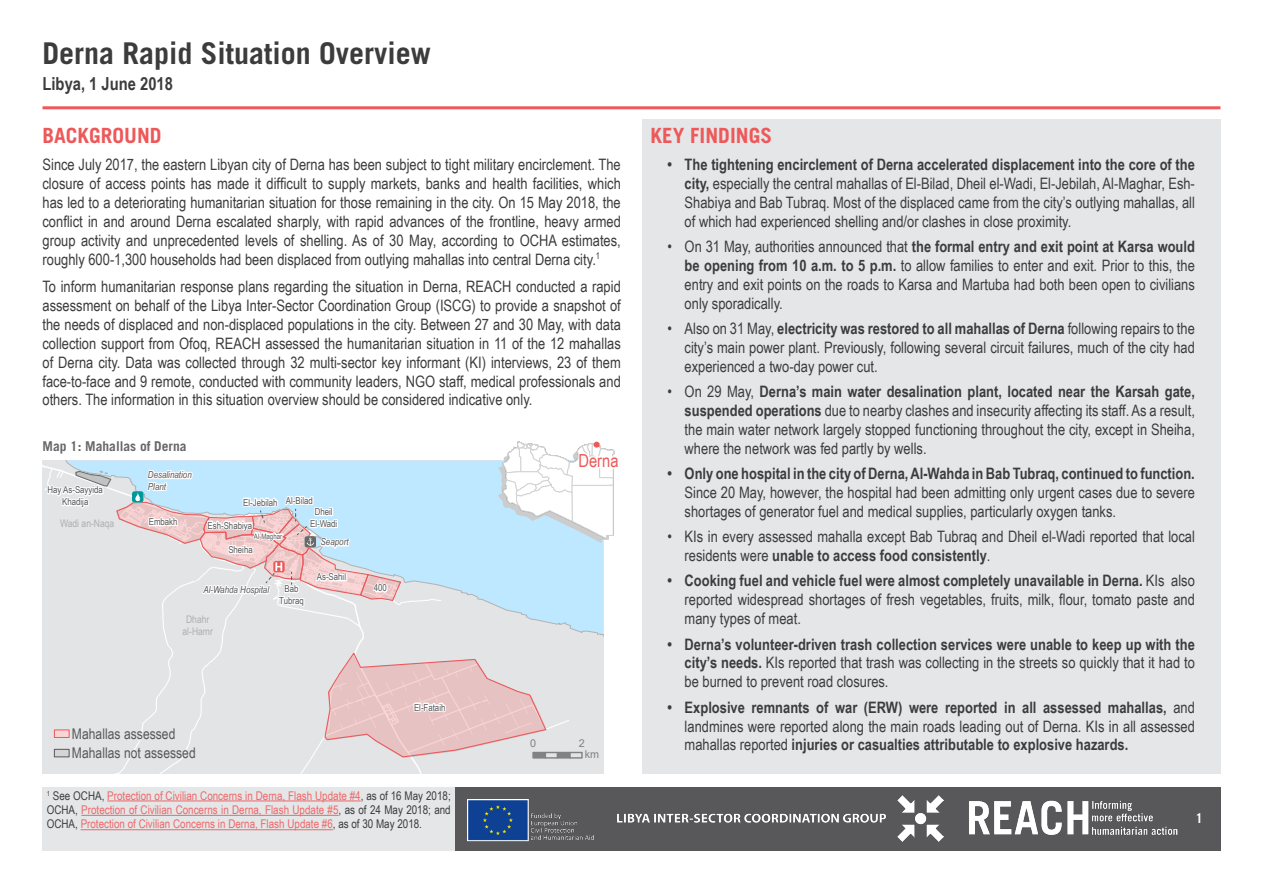
<style>
.page{position:relative;width:1263px;height:893px;background:#fff}
.page>*{position:absolute;margin:0;border:0;box-sizing:border-box;transform-origin:0 0}
.t1{font:700 30px "Trade Gothic LT Std";color:#3c3c3d}
.Heading_1{font:700 21px "Trade Gothic LT Std";color:#ee5859}
.Subtitle{font:700 18px "Arial Narrow";color:#3c3c3d}
.t2{font:18px "Arial Narrow";color:#ee5859}
.t3{font:15.75px/18.9px "Arial Narrow";color:#3c3c3d;text-align:justify}
.t4{font:700 15.75px/18.9px "Arial Narrow";color:#3c3c3d;text-align:justify}
.t5{font:14.7px/18.3px "Arial Narrow";letter-spacing:.005em;color:#58585a}
.Captions{font:700 13.5px "Trade Gothic LT Std";color:#676769}
.t6{font:700 13.5px "Trade Gothic LT Std";color:#fff}
.Footnotes{font:12px/14.4px "Arial Narrow";color:#ef6768;text-align:justify}
.t7{font:10.8px/10.5px "Arial";color:#828282}
.t8{font:10.5px/11.9px "Arial Narrow";color:#afafaf;text-align:center}
.t9{font:italic 9.75px/11.9px "Arial Narrow";color:#58585a}
.t10{font:9.6px/11.9px "Arial Narrow";color:#58585a;text-align:center}
.t11{font:7.5px "Arial Narrow";color:#58585a}
.s1{color:#3c3c3d}
.s2{font-weight:700}
.s3{font-weight:400}
</style>
<div class="page">
<div style="left:455px;top:787px;width:765px;height:63px;background:#58585a"></div>
<img style="left:969px;top:800px;width:208px;height:35px">
<img style="left:468px;top:799px;width:126px;height:43px">
<img style="left:617px;top:795px;width:327px;height:47px">
<div style="left:43px;top:787px;width:412px;height:63px;background:#e4e6e8"></div>
<hr style="left:43px;top:106px;width:1177px;height:3px;background:#ee5859">
<div style="left:43px;top:461px;width:560px;height:313px;background:#e3e4e6"></div>
<div style="left:532px;top:752px;width:14px;height:7px;border:1px solid #828282"></div>
<div style="left:545px;top:752px;width:13px;height:7px;border:1px solid #828282"></div>
<div style="left:557px;top:752px;width:13px;height:7px;border:1px solid #828282"></div>
<div style="left:569px;top:752px;width:14px;height:7px;border:1px solid #828282"></div>
<svg style="left:46px;top:441px;width:569px;height:317px;background:#dee2e8"></svg>
<hr style="left:107px;top:800px;width:254px;height:1px;background:#ef6768">
<hr style="left:81px;top:815px;width:258px;height:1px;background:#ef6768">
<hr style="left:81px;top:829px;width:252px;height:1px;background:#ef6768">
<div style="left:642px;top:119px;width:578px;height:655px;background:#e4e6e8"></div>
<p class="t1" style="left:43px;top:35px;width:390px">Derna Rapid Situation Overview</p>
<p class="Subtitle" style="left:43px;top:70px;width:132px">Libya, 1 June 2018</p>
<p class="Heading_1" style="left:43px;top:122px;width:121px">BACKGROUND</p>
<p class="t3" style="left:43px;top:155px;width:580px">Since July 2017, the eastern Libyan city of Derna has been subject to tight military encirclement. The closure of access points has made it difficult to supply markets, banks and health facilities, which has led to a deteriorating humanitarian situation for those remaining in the city. On 15 May 2018, the conflict in and around Derna escalated sharply, with rapid advances of the frontline, heavy armed group activity and unprecedented levels of shelling. As of 30 May, according to OCHA estimates, roughly 600-1,300 households had been displaced from outlying mahallas into central Derna city.<sup>1</sup></p>
<p class="t3" style="left:43px;top:276px;width:580px">To inform humanitarian response plans regarding the situation in Derna, REACH conducted a rapid assessment on behalf of the Libya Inter-Sector Coordination Group (ISCG) to provide a snapshot of the needs of displaced and non-displaced populations in the city. Between 27 and 30 May, with data collection support from Ofoq, REACH assessed the humanitarian situation in 11 of the 12 mahallas of Derna city. Data was collected through 32 multi-sector key informant (KI) interviews, 23 of them face-to-face and 9 remote, conducted with community leaders, NGO staff, medical professionals and others. The information in this situation overview should be considered indicative only.</p>
<p class="Captions" style="left:43px;top:438px;width:146px">Map 1: Mahallas of Derna</p>
<p class="t10" style="left:48px;top:484px;width:57px">Hay As-Sayyida<br>Khadija</p>
<p class="t8" style="left:60px;top:517px;width:56px">Wadi an-Naqa</p>
<p class="t9" style="left:148px;top:468px;width:45px">Desalination<br>Plant</p>
<p class="t10" style="left:149px;top:515px;width:30px">Embakh</p>
<p class="t10" style="left:286px;top:494px;width:29px">Al-Bilad</p>
<p class="t10" style="left:243px;top:496px;width:36px">El-Jebilah</p>
<p class="t11" style="left:254px;top:530px;width:30px">Al-Maghar</p>
<p class="t10" style="left:310px;top:505px;width:29px">Dheil<br>El-Wadi</p>
<p class="t10" style="left:208px;top:519px;width:46px">Esh-Shabiya</p>
<p class="t9" style="left:321px;top:536px;width:29px">Seaport</p>
<p class="t10" style="left:228px;top:543px;width:26px">Sheiha</p>
<p class="t9" style="left:203px;top:584px;width:67px">Al-Wahda Hospital</p>
<p class="t10" style="left:317px;top:571px;width:31px">As-Sahil</p>
<p class="t10" style="left:285px;top:582px;width:15px">Bab</p>
<p class="t10" style="left:374px;top:582px;width:15px">400</p>
<p class="t10" style="left:279px;top:594px;width:26px">Tubraq</p>
<p class="t8" style="left:183px;top:613px;width:32px">Dhahr al-Hamr</p>
<p class="t10" style="left:414px;top:701px;width:33px">El-Fataih</p>
<p class="t2" style="left:578px;top:448px;width:42px">Derna</p>
<p class="t5" style="left:72px;top:724px;width:125px">Mahallas assessed<br>Mahallas not assessed</p>
<p class="t7" style="left:530px;top:738px;width:7px">0</p>
<p class="t7" style="left:585px;top:738px;width:16px;text-indent:-6px">2 km</p>
<p class="Footnotes" style="left:47px;top:788px;width:405px"><sup>1</sup> <span class="s1">See OCHA,</span> Protection of Civilian Concerns in Derna, Flash Update #4<span class="s1">, as of 16 May 2018; OCHA,</span> Protection of Civilian Concerns in Derna, Flash Update #5<span class="s1">, as of 24 May 2018; and OCHA,</span> Protection of Civilian Concerns in Derna, Flash Update #6<span class="s1">, as of 30 May 2018.</span></p>
<p class="Heading_1" style="left:651px;top:122px;width:123px">KEY FINDINGS</p>
<p class="t3" style="left:685px;top:155px;width:512px;text-indent:-17px"><span class="s2">• The tightening encirclement of Derna accelerated displacement into the core of the city,</span> especially the central mahallas of El-Bilad, Dheil el-Wadi, El-Jebilah, Al-Maghar, Esh-Shabiya and Bab Tubraq. Most of the displaced came from the city’s outlying mahallas, all of which had experienced shelling and/or clashes in close proximity.</p>
<p class="t3" style="left:685px;top:237px;width:512px;text-indent:-17px">• On 31 May, authorities announced that <span class="s2">the formal entry and exit point at Karsa would be opening from 10 a.m. to 5 p.m.</span> to allow families to enter and exit. Prior to this, the entry and exit points on the roads to Karsa and Martuba had both been open to civilians only sporadically.</p>
<p class="t3" style="left:685px;top:318px;width:512px;text-indent:-17px">• Also on 31 May, <span class="s2">electricity was restored to all mahallas of Derna</span> following repairs to the city’s main power plant. Previously, following several circuit failures, much of the city had experienced a two-day power cut.</p>
<p class="t3" style="left:685px;top:382px;width:512px;text-indent:-17px">• On 29 May, <span class="s2">Derna’s main water desalination plant, located near the Karsah gate, suspended operations</span> due to nearby clashes and insecurity affecting its staff. As a result, the main water network largely stopped functioning throughout the city, except in Sheiha, where the network was fed partly by wells.</p>
<p class="t3" style="left:685px;top:464px;width:512px;text-indent:-17px"><span class="s2">• Only one hospital in the city of Derna, Al-Wahda in Bab Tubraq, continued to function.<br></span>Since 20 May, however, the hospital had been admitting only urgent cases due to severe shortages of generator fuel and medical supplies, particularly oxygen tanks.</p>
<p class="t3" style="left:685px;top:527px;width:512px;text-indent:-17px">• KIs in every assessed mahalla except Bab Tubraq and Dheil el-Wadi reported that local residents were <span class="s2">unable to access food consistently</span>.</p>
<p class="t3" style="left:685px;top:571px;width:512px;text-indent:-17px"><span class="s2">• Cooking fuel and vehicle fuel were almost completely unavailable in Derna.</span> KIs also reported widespread shortages of fresh vegetables, fruits, milk, flour, tomato paste and many types of meat.</p>
<p class="t3" style="left:685px;top:634px;width:512px;text-indent:-17px"><span class="s2">• Derna’s volunteer-driven trash collection services were unable to keep up with the city’s needs.</span> KIs reported that trash was collecting in the streets so quickly that it had to be burned to prevent road closures.</p>
<p class="t4" style="left:685px;top:697px;width:512px;text-indent:-17px">• Explosive remnants of war (ERW) were reported in all assessed mahallas, <span class="s3">and landmines were reported along the main roads leading out of Derna. KIs in all assessed mahallas reported</span> injuries or casualties attributable to explosive hazards.</p>
<p class="t6" style="left:1195px;top:810px;width:9px">1</p>
</div>
